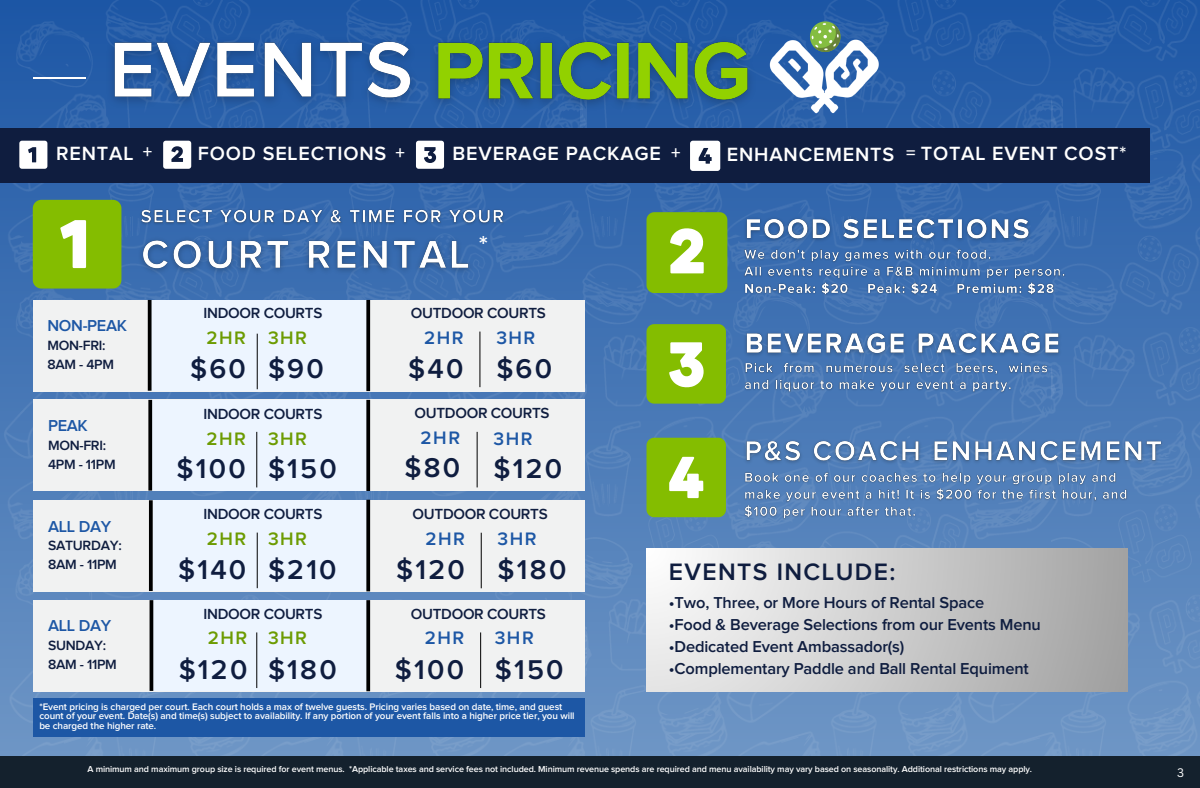
<style>
.page{position:relative;width:1200px;height:788px;background:#fff}
.page>*{position:absolute;margin:0;border:0;box-sizing:border-box;transform-origin:0 0}
.t1{font:600 28.12px "Proxima Nova";letter-spacing:.08em;color:#0f1d3f}
.t2{font:600 26.62px "Proxima Nova";color:#fff}
.t3{font:600 24.62px "Proxima Nova";letter-spacing:.06em;color:#0f1d3f}
.t4{font:600 19.88px "Proxima Nova";letter-spacing:.04em;color:#fff}
.t5{font:600 18.88px "Proxima Nova";color:#fff}
.t6{font:600 18.75px "Proxima Nova";letter-spacing:.08em;color:#6c9b01}
.t7{font:600 18.75px "Proxima Nova";letter-spacing:.08em;color:#1d57a5}
.t8{font:600 16.38px "Proxima Nova";letter-spacing:-.01em;color:#0f1d3f}
.t9{font:600 16.38px "Proxima Nova";letter-spacing:-.02em;color:#1d57a5}
.t10{font:600 15.12px "Proxima Nova";letter-spacing:-.02em;color:#0f1d3f}
.t11{font:600 13.88px "Proxima Nova";letter-spacing:-.02em;color:#0f1d3f}
.t12{font:12px "Canva Sans";color:#fff}
.t13{font:600 9.75px/9.8px "Proxima Nova";letter-spacing:-.01em;color:#fff}
.t14{font:600 9px "Proxima Nova";letter-spacing:-.01em;color:#fff}
.s1{font-size:18.88px}
</style>
<div class="page">
<img style="left:1062px;top:0;width:138px;height:756px">
<img style="left:586px;top:0;width:476px;height:756px">
<img style="left:1px;top:0;width:585px;height:756px">
<div style="left:0;top:129px;width:1150px;height:54px;background:#0f1d3f"></div>
<svg style="left:19px;top:141px;width:28px;height:28px"></svg>
<svg style="left:163px;top:141px;width:28px;height:28px"></svg>
<svg style="left:416px;top:141px;width:28px;height:28px"></svg>
<svg style="left:33px;top:200px;width:88px;height:88px;background:#90c31a"></svg>
<div style="left:0;top:756px;width:1200px;height:31px;background:#14212d"></div>
<hr style="left:33px;top:77px;width:52px;height:2px;background:#fff">
<img style="left:101px;top:29px;width:324px;height:88px">
<img style="left:423px;top:31px;width:339px;height:87px">
<img style="left:765px;top:39px;width:121px;height:80px">
<svg style="left:810px;top:21px;width:30px;height:31px"></svg>
<div style="left:33px;top:697px;width:552px;height:39px;background:#1d57a5"></div>
<svg style="left:690px;top:141px;width:30px;height:30px"></svg>
<img style="left:137px;top:205px;width:376px;height:25px">
<img style="left:133px;top:232px;width:345px;height:47px">
<div style="left:33px;top:500px;width:551px;height:91px;background:#f1f2f2"></div>
<div style="left:153px;top:500px;width:215px;height:90px;background:#edf5ff"></div>
<svg style="left:366px;top:499px;width:4px;height:92px"></svg>
<svg style="left:149px;top:500px;width:4px;height:91px"></svg>
<hr style="left:481px;top:532px;width:1px;height:56px;background:#000">
<div style="left:33px;top:600px;width:551px;height:91px;background:#f1f2f2"></div>
<div style="left:153px;top:600px;width:215px;height:90px;background:#edf5ff"></div>
<svg style="left:366px;top:600px;width:4px;height:91px"></svg>
<hr style="left:150px;top:600px;width:3px;height:90px;background:#000">
<hr style="left:256px;top:632px;width:1px;height:56px;background:#000">
<hr style="left:480px;top:632px;width:1px;height:56px;background:#000">
<hr style="left:257px;top:532px;width:1px;height:56px;background:#000">
<div style="left:33px;top:400px;width:551px;height:91px;background:#f1f2f2"></div>
<div style="left:151px;top:400px;width:217px;height:90px;background:#edf5ff"></div>
<svg style="left:366px;top:400px;width:4px;height:91px"></svg>
<svg style="left:148px;top:400px;width:4px;height:90px"></svg>
<hr style="left:256px;top:432px;width:1px;height:55px;background:#000">
<hr style="left:477px;top:432px;width:1px;height:55px;background:#000">
<div style="left:33px;top:300px;width:551px;height:91px;background:#f1f2f2"></div>
<div style="left:152px;top:300px;width:215px;height:90px;background:#edf5ff"></div>
<svg style="left:366px;top:300px;width:4px;height:91px"></svg>
<svg style="left:148px;top:300px;width:4px;height:90px"></svg>
<hr style="left:479px;top:331px;width:1px;height:56px;background:#000">
<hr style="left:257px;top:333px;width:1px;height:56px;background:#000">
<div style="left:647px;top:548px;width:481px;height:143px;background:linear-gradient(to right,#f7f7f7,#a2a2a2)"></div>
<svg style="left:647px;top:212px;width:80px;height:81px;background:#96c62a"></svg>
<svg style="left:647px;top:324px;width:79px;height:79px"></svg>
<svg style="left:647px;top:437px;width:79px;height:80px;background:#92c423"></svg>
<img style="left:742px;top:246px;width:326px;height:53px">
<img style="left:739px;top:212px;width:297px;height:36px">
<img style="left:739px;top:326px;width:327px;height:36px">
<img style="left:742px;top:359px;width:310px;height:37px">
<img style="left:739px;top:435px;width:429px;height:35px">
<img style="left:742px;top:469px;width:388px;height:54px">
<p class="t4" style="left:56px;top:144px;width:79px">RENTAL</p>
<p class="t5" style="left:143px;top:143px;width:11px">+</p>
<p class="t4" style="left:198px;top:144px;width:190px">FOOD SELECTIONS</p>
<p class="t5" style="left:396px;top:144px;width:11px">+</p>
<p class="t4" style="left:453px;top:144px;width:210px">BEVERAGE PACKAGE</p>
<p class="t4" style="left:727px;top:145px;width:169px">ENHANCEMENTS</p>
<h6 class="t4" style="left:906px;top:144px;width:222px"><span class="s1">=</span> TOTAL EVENT COST*</h6>
<p class="t5" style="left:671px;top:144px;width:11px">+</p>
<p class="t9" style="left:47px;top:318px;width:81px">NON-PEAK</p>
<p class="t11" style="left:47px;top:339px;width:60px">MON-FRI:</p>
<h6 class="t11" style="left:47px;top:358px;width:68px">8AM - 4PM</h6>
<p class="t9" style="left:48px;top:418px;width:41px">PEAK</p>
<p class="t11" style="left:48px;top:439px;width:60px">MON-FRI:</p>
<h6 class="t11" style="left:48px;top:458px;width:69px">4PM - 11PM</h6>
<p class="t9" style="left:48px;top:518px;width:65px">ALL DAY</p>
<p class="t11" style="left:48px;top:539px;width:75px">SATURDAY:</p>
<p class="t11" style="left:48px;top:558px;width:70px">8AM - 11PM</p>
<h6 class="t9" style="left:48px;top:618px;width:65px">ALL DAY</h6>
<h4 class="t11" style="left:48px;top:639px;width:60px">SUNDAY:</h4>
<p class="t11" style="left:48px;top:657px;width:70px">8AM - 11PM</p>
<h4 class="t2" style="left:479px;top:233px;width:11px">*</h4>
<p class="t10" style="left:203px;top:306px;width:120px">INDOOR COURTS</p>
<p class="t10" style="left:411px;top:306px;width:137px">OUTDOOR COURTS</p>
<h4 class="t6" style="left:207px;top:329px;width:41px">2HR</h4>
<p class="t6" style="left:268px;top:329px;width:41px">3HR</p>
<h6 class="t1" style="left:190px;top:356px;width:57px">$60</h6>
<h4 class="t1" style="left:268px;top:356px;width:57px">$90</h4>
<h6 class="t10" style="left:203px;top:406px;width:120px">INDOOR COURTS</h6>
<h4 class="t6" style="left:207px;top:430px;width:41px">2HR</h4>
<p class="t6" style="left:268px;top:430px;width:41px">3HR</p>
<p class="t1" style="left:177px;top:456px;width:71px">$100</p>
<h6 class="t1" style="left:268px;top:456px;width:70px">$150</h6>
<p class="t10" style="left:203px;top:506px;width:120px">INDOOR COURTS</p>
<p class="t6" style="left:207px;top:530px;width:41px">2HR</p>
<p class="t6" style="left:268px;top:530px;width:41px">3HR</p>
<p class="t1" style="left:178px;top:557px;width:70px">$140</p>
<p class="t1" style="left:268px;top:557px;width:70px">$210</p>
<h6 class="t10" style="left:203px;top:606px;width:120px">INDOOR COURTS</h6>
<p class="t6" style="left:208px;top:629px;width:41px">2HR</p>
<p class="t6" style="left:268px;top:629px;width:41px">3HR</p>
<p class="t1" style="left:179px;top:656px;width:70px">$120</p>
<h6 class="t1" style="left:268px;top:656px;width:70px">$180</h6>
<h4 class="t7" style="left:424px;top:329px;width:41px">2HR</h4>
<p class="t1" style="left:408px;top:356px;width:57px">$40</p>
<h6 class="t7" style="left:496px;top:329px;width:41px">3HR</h6>
<h4 class="t1" style="left:496px;top:356px;width:57px">$60</h4>
<p class="t10" style="left:415px;top:406px;width:137px">OUTDOOR COURTS</p>
<h4 class="t7" style="left:421px;top:429px;width:41px">2HR</h4>
<h4 class="t1" style="left:404px;top:455px;width:57px">$80</h4>
<p class="t7" style="left:494px;top:430px;width:41px">3HR</p>
<p class="t1" style="left:494px;top:456px;width:70px">$120</p>
<h4 class="t10" style="left:413px;top:506px;width:137px">OUTDOOR COURTS</h4>
<h6 class="t7" style="left:425px;top:530px;width:41px">2HR</h6>
<h4 class="t1" style="left:396px;top:557px;width:70px">$120</h4>
<p class="t7" style="left:498px;top:530px;width:41px">3HR</p>
<h6 class="t1" style="left:498px;top:557px;width:70px">$180</h6>
<p class="t10" style="left:411px;top:606px;width:137px">OUTDOOR COURTS</p>
<h4 class="t7" style="left:425px;top:629px;width:41px">2HR</h4>
<p class="t1" style="left:395px;top:656px;width:71px">$100</p>
<h6 class="t7" style="left:495px;top:629px;width:41px">3HR</h6>
<h4 class="t1" style="left:495px;top:656px;width:70px">$150</h4>
<p class="t13" style="left:39px;top:701px;width:537px">*Event pricing is charged per court. Each court holds a max of twelve guests. Pricing varies based on date, time, and guest count of your event. Date(s) and time(s) subject to availability. If any portion of your event falls into a higher price tier, you will be charged the higher rate.</p>
<h6 class="t3" style="left:669px;top:560px;width:228px">EVENTS INCLUDE:</h6>
<p class="t8" style="left:669px;top:595px;width:317px">•Two, Three, or More Hours of Rental Space</p>
<p class="t8" style="left:669px;top:617px;width:374px">•Food &amp; Beverage Selections from our Events Menu</p>
<p class="t8" style="left:669px;top:639px;width:237px">•Dedicated Event Ambassador(s)</p>
<p class="t8" style="left:669px;top:661px;width:362px">•Complementary Paddle and Ball Rental Equiment</p>
<h4 class="t14" style="left:87px;top:765px;width:946px">A minimum and maximum group size is required for event menus. *Applicable taxes and service fees not included. Minimum revenue spends are required and menu availability may vary based on seasonality. Additional restrictions may apply.</h4>
<p class="t12" style="left:1177px;top:764px;width:8px">3</p>
</div>
